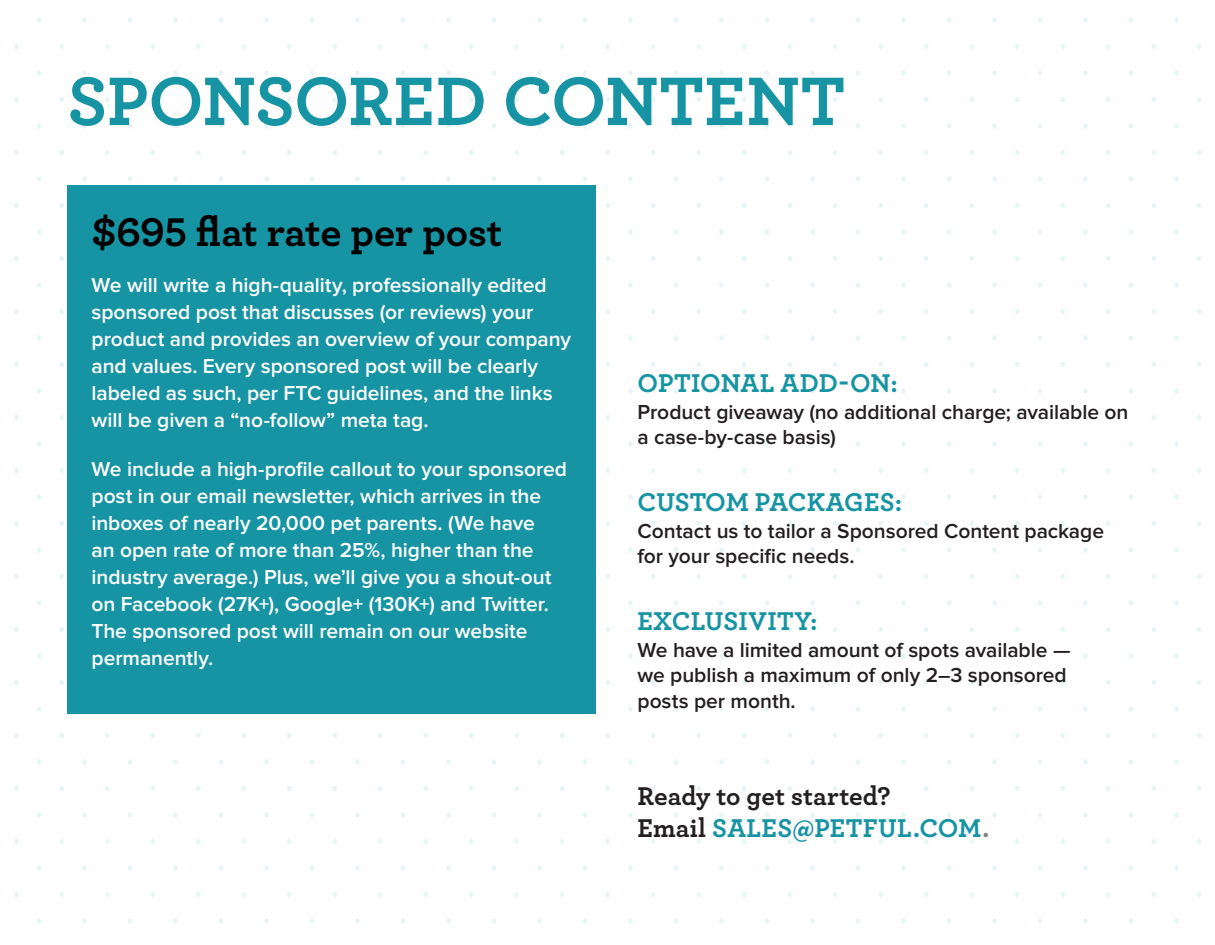
<style>
.page{position:relative;width:1215px;height:945px;background:#fff}
.page>*{position:absolute;margin:0;border:0;box-sizing:border-box;transform-origin:0 0}
.t1{font:700 72px "Archer";letter-spacing:-.005em;color:#1794a3}
.t2{font:700 42px "Archer";letter-spacing:-.01em;color:#000}
.t3{font:700 27px "Archer";letter-spacing:.005em;color:#1794a3}
.t4{font:700 27px "Archer";color:#231f20}
.t5{font:600 21px/27px "Proxima Nova";letter-spacing:-.005em;color:#fff}
.t6{font:600 21px/25.2px "Proxima Nova";color:#231f20}
.s1{color:#231f20}
.s2{color:#808080}
</style>
<div class="page">
<div style="left:68px;top:185px;width:528px;height:528px;background:#1794a3"></div>
<p class="t1" style="left:68px;top:44px;width:779px">SPONSORED CONTENT</p>
<p class="t2" style="left:92px;top:199px;width:412px">$695 flat rate per post</p>
<p class="t5" style="left:92px;top:272px;width:481px">We will write a high-quality, professionally edited sponsored post that discusses (or reviews) your product and provides an overview of your company and values. Every sponsored post will be clearly labeled as such, per FTC guidelines, and the links will be given a “no-follow” meta tag.</p>
<p class="t5" style="left:92px;top:456px;width:477px">We include a high-profile callout to your sponsored post in our email newsletter, which arrives in the inboxes of nearly 20,000 pet parents. (We have<br>an open rate of more than 25%, higher than the industry average.) Plus, we’ll give you a shout-out on Facebook (27K+), Google+ (130K+) and Twitter.<br>The sponsored post will remain on our website permanently.</p>
<p class="t3" style="left:638px;top:362px;width:262px">OPTIONAL ADD-ON:</p>
<p class="t6" style="left:638px;top:400px;width:493px">Product giveaway (no additional charge; available on a case-by-case basis)</p>
<p class="t3" style="left:638px;top:481px;width:266px">CUSTOM PACKAGES:</p>
<p class="t6" style="left:638px;top:519px;width:468px">Contact us to tailor a Sponsored Content package for your specific needs.</p>
<p class="t3" style="left:638px;top:600px;width:182px">EXCLUSIVITY:</p>
<p class="t6" style="left:638px;top:639px;width:435px">We have a limited amount of spots available — we publish a maximum of only 2–3 sponsored posts per month.</p>
<p class="t4" style="left:638px;top:775px;width:255px">Ready to get started?</p>
<p class="t3" style="left:638px;top:807px;width:353px"><span class="s1">Email</span> SALES@PETFUL.COM<span class="s2">.</span></p>
</div>
